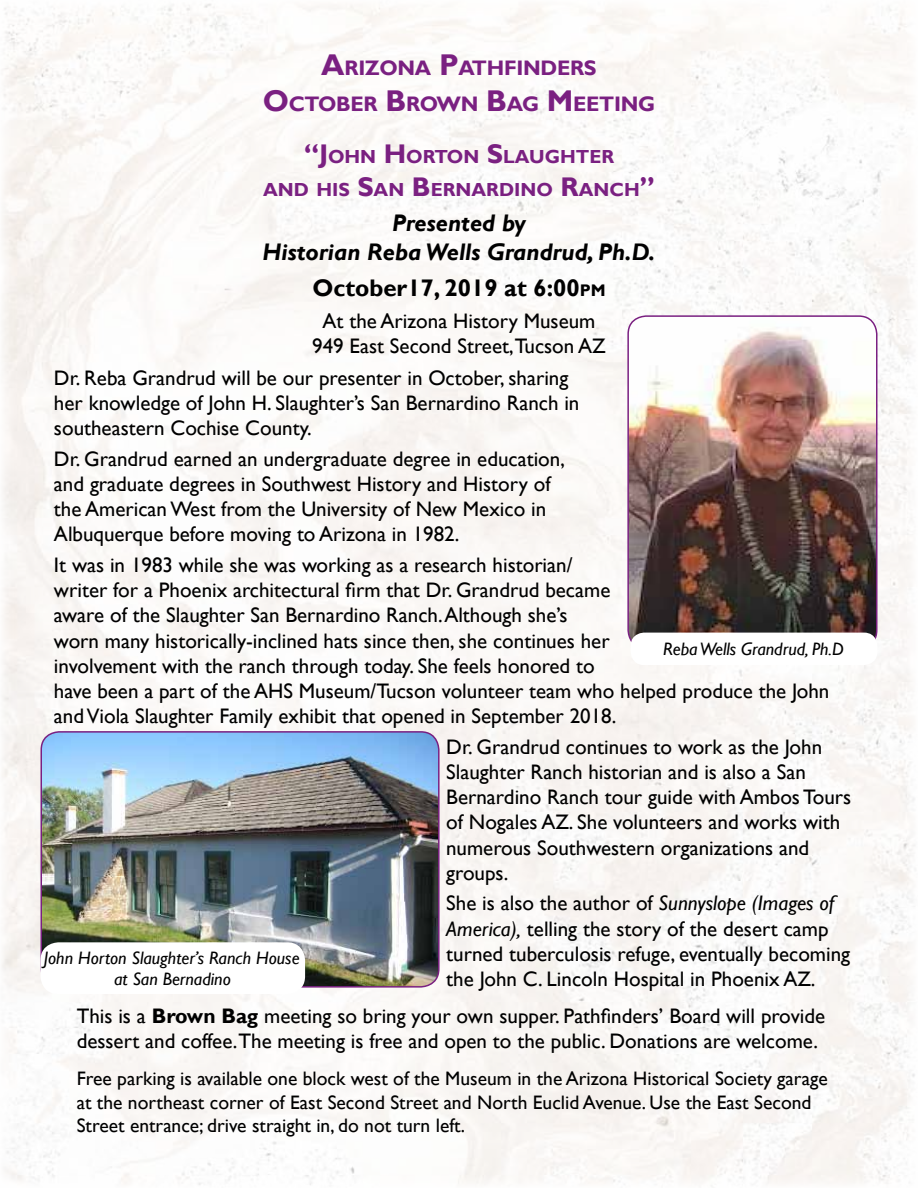
<style>
.page{position:relative;width:918px;height:1188px;background:#fff}
.page>*{position:absolute;margin:0;border:0;box-sizing:border-box;transform-origin:0 0}
.t1{font:italic 700 24px/28.8px "Gill Sans";color:#000;text-align:center}
.t2{font:700 24px "Gill Sans";color:#000}
.t3{font:21px/25.2px "Gill Sans";color:#000}
.t4{font:700 21px/36px "Gill Sans";letter-spacing:-.015em;color:#7a2081;text-align:center}
.t5{font:19.5px/23.4px "Gill Sans";color:#000}
.t6{font:700 18.9px/32.4px "Gill Sans";color:#7a2081;text-align:center}
.t7{font:italic 18px/21.6px "Gill Sans";color:#000;text-align:center}
.s1{font-size:30px}
.s2{font-size:27px}
.s3{font-size:16.8px}
.s4{font-style:italic}
.s5{font-weight:700}
</style>
<div class="page">
<img style="left:628px;top:316px;width:249px;height:332px">
<div style="left:627px;top:315px;width:251px;height:334px;border:2px solid #7a2081;border-radius:18px"></div>
<div style="left:631px;top:633px;width:246px;height:32px;background:#fff;border-radius:14px"></div>
<img style="left:41px;top:732px;width:398px;height:255px">
<div style="left:40px;top:731px;width:400px;height:257px;border:2px solid #7a2081;border-radius:18px"></div>
<div style="left:40px;top:942px;width:265px;height:52px;background:#fff;border-radius:18px"></div>
<p class="t4" style="left:263px;top:50px;width:394px"><span class="s1">A</span>RIZONA <span class="s1">P</span>ATHFINDERS<br><span class="s1">O</span>CTOBER <span class="s1">B</span>ROWN <span class="s1">B</span>AG <span class="s1">M</span>EETING</p>
<p class="t6" style="left:263px;top:141px;width:393px"><span class="s2">“J</span>OHN <span class="s2">H</span> ORTON <span class="s2">S</span>LAUGHTER<br>AND HIS <span class="s2">S</span>AN <span class="s2">B</span>ERNARDINO <span class="s2">R</span>ANCH<span class="s2">”</span></p>
<p class="t1" style="left:263px;top:210px;width:394px">Presented by<br>Historian Reba Wells Grandrud, Ph.D.</p>
<p class="t2" style="left:312px;top:273px;width:280px">October17, 2019 at 6:00<span class="s3">PM</span></p>
<p class="t3" style="left:312px;top:308px;width:295px;text-align:center">At the Arizona History Museum<br>949 East Second Street,Tucson AZ</p>
<p class="t3" style="left:54px;top:365px;width:527px">Dr. Reba Grandrud will be our presenter in October, sharing her knowledge of John H. Slaughter’s San Bernardino Ranch in southeastern Cochise County.</p>
<p class="t3" style="left:54px;top:446px;width:513px">Dr. Grandrud earned an undergraduate degree in education, and graduate degrees in Southwest History and History of the American West from the University of New Mexico in Albuquerque before moving to Arizona in 1982.</p>
<p class="t3" style="left:54px;top:553px;width:777px">It was in 1983 while she was working as a research historian/<br>writer for a Phoenix architectural firm that Dr. Grandrud became<br>aware of the Slaughter San Bernardino Ranch. Although she’s<br>worn many historically-inclined hats since then, she continues her<br>involvement with the ranch through today. She feels honored to<br>have been a part of the AHS Museum/Tucson volunteer team who helped produce the John and Viola Slaughter Family exhibit that opened in September 2018.</p>
<p class="t3" style="left:446px;top:734px;width:407px">Dr. Grandrud continues to work as the John Slaughter Ranch historian and is also a San Bernardino Ranch tour guide with Ambos Tours of Nogales AZ. She volunteers and works with numerous Southwestern organizations and groups.</p>
<p class="t3" style="left:446px;top:891px;width:405px">She is also the author of <span class="s4">Sunnyslope (Images of America),</span> telling the story of the desert camp turned tuberculosis refuge, eventually becoming the John C. Lincoln Hospital in Phoenix AZ.</p>
<p class="t7" style="left:663px;top:638px;width:182px">Reba Wells Grandrud, Ph.D</p>
<p class="t7" style="left:44px;top:947px;width:257px">John Horton Slaughter’s Ranch House at San Bernadino</p>
<p class="t3" style="left:77px;top:1004px;width:750px">This is a <span class="s5">Brown Bag</span> meeting so bring your own supper. Pathfinders’ Board will provide dessert and coffee.The meeting is free and open to the public. Donations are welcome.</p>
<p class="t5" style="left:77px;top:1067px;width:753px">Free parking is available one block west of the Museum in the Arizona Historical Society garage at the northeast corner of East Second Street and North Euclid Avenue. Use the East Second<br>Street entrance; drive straight in, do not turn left.</p>
</div>
